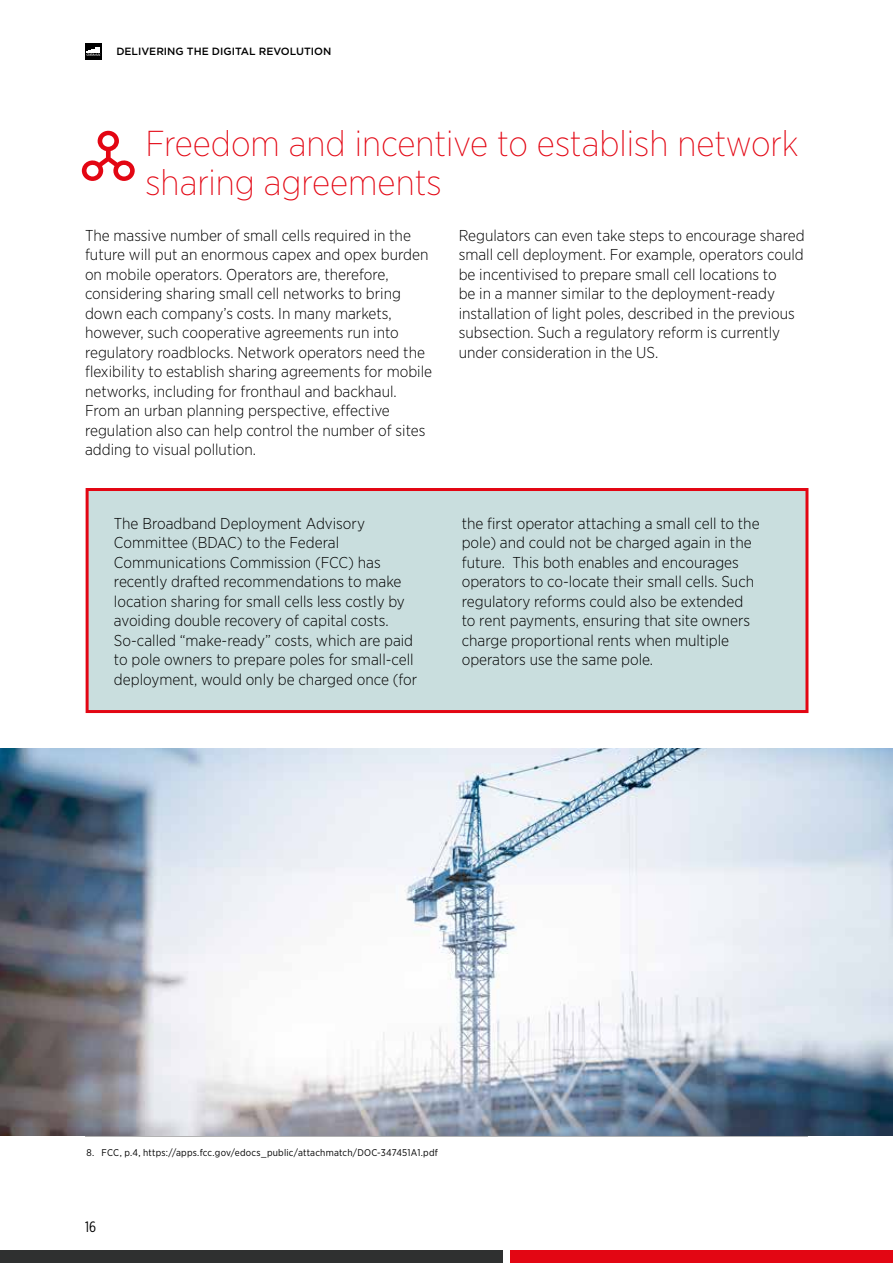
<style>
.page{position:relative;width:893px;height:1263px;background:#fff}
.page>*{position:absolute;margin:0;border:0;box-sizing:border-box;transform-origin:0 0}
.t1{font:200 36px/39px "Gotham Narrow";color:#e30613}
.t2{font:300 15.75px/19.5px "Gotham Narrow";color:#000}
.t3{font:15px "Gotham X Narrow";color:#000}
.t4{font:500 10.5px "Gotham";color:#000}
.t5{font:9.75px "Gotham Narrow";letter-spacing:.02em;color:#000}
</style>
<div class="page">
<div style="left:85px;top:43px;width:17px;height:17px;background:#000"></div>
<svg style="left:87px;top:47px;width:14px;height:9px"></svg>
<div style="left:0;top:1250px;width:503px;height:13px;background:#2f3030"></div>
<div style="left:510px;top:1250px;width:383px;height:13px;background:#e30613"></div>
<hr style="left:85px;top:1135px;width:723px;height:1px;background:#000">
<div style="left:86px;top:488px;width:722px;height:225px;background:#c9dede;border:3px solid #e30613"></div>
<img style="left:0;top:748px;width:893px;height:387px">
<svg style="left:82px;top:131px;width:53px;height:50px"></svg>
<p class="t4" style="left:116px;top:45px;width:217px">DELIVERING THE DIGITAL REVOLUTION</p>
<h1 class="t1" style="left:145px;top:123px;width:655px">Freedom and incentive to establish network sharing agreements</h1>
<p class="t2" style="left:85px;top:225px;width:349px">The massive number of small cells required in the future will put an enormous capex and opex burden on mobile operators. Operators are, therefore, considering sharing small cell networks to bring down each company’s costs. In many markets, however, such cooperative agreements run into regulatory roadblocks. Network operators need the flexibility to establish sharing agreements for mobile networks, including for fronthaul and backhaul.<br>From an urban planning perspective, effective regulation also can help control the number of sites adding to visual pollution.</p>
<p class="t2" style="left:459px;top:225px;width:347px">Regulators can even take steps to encourage shared small cell deployment. For example, operators could be incentivised to prepare small cell locations to<br>be in a manner similar to the deployment-ready installation of light poles, described in the previous subsection. Such a regulatory reform is currently under consideration in the US.</p>
<p class="t2" style="left:114px;top:513px;width:305px">The Broadband Deployment Advisory Committee (BDAC) to the Federal Communications Commission (FCC) has recently drafted recommendations to make location sharing for small cells less costly by avoiding double recovery of capital costs.<br>So-called “make-ready” costs, which are paid to pole owners to prepare poles for small-cell deployment, would only be charged once (for</p>
<p class="t2" style="left:462px;top:513px;width:299px">the first operator attaching a small cell to the pole) and could not be charged again in the future. This both enables and encourages operators to co-locate their small cells. Such regulatory reforms could also be extended to rent payments, ensuring that site owners charge proportional rents when multiple operators use the same pole.</p>
<p class="t5" style="left:87px;top:1146px;width:353px">8. FCC, p.4, https://apps.fcc.gov/edocs_public/attachmatch/DOC-347451A1.pdf</p>
<p class="t3" style="left:85px;top:1218px;width:13px">16</p>
</div>
